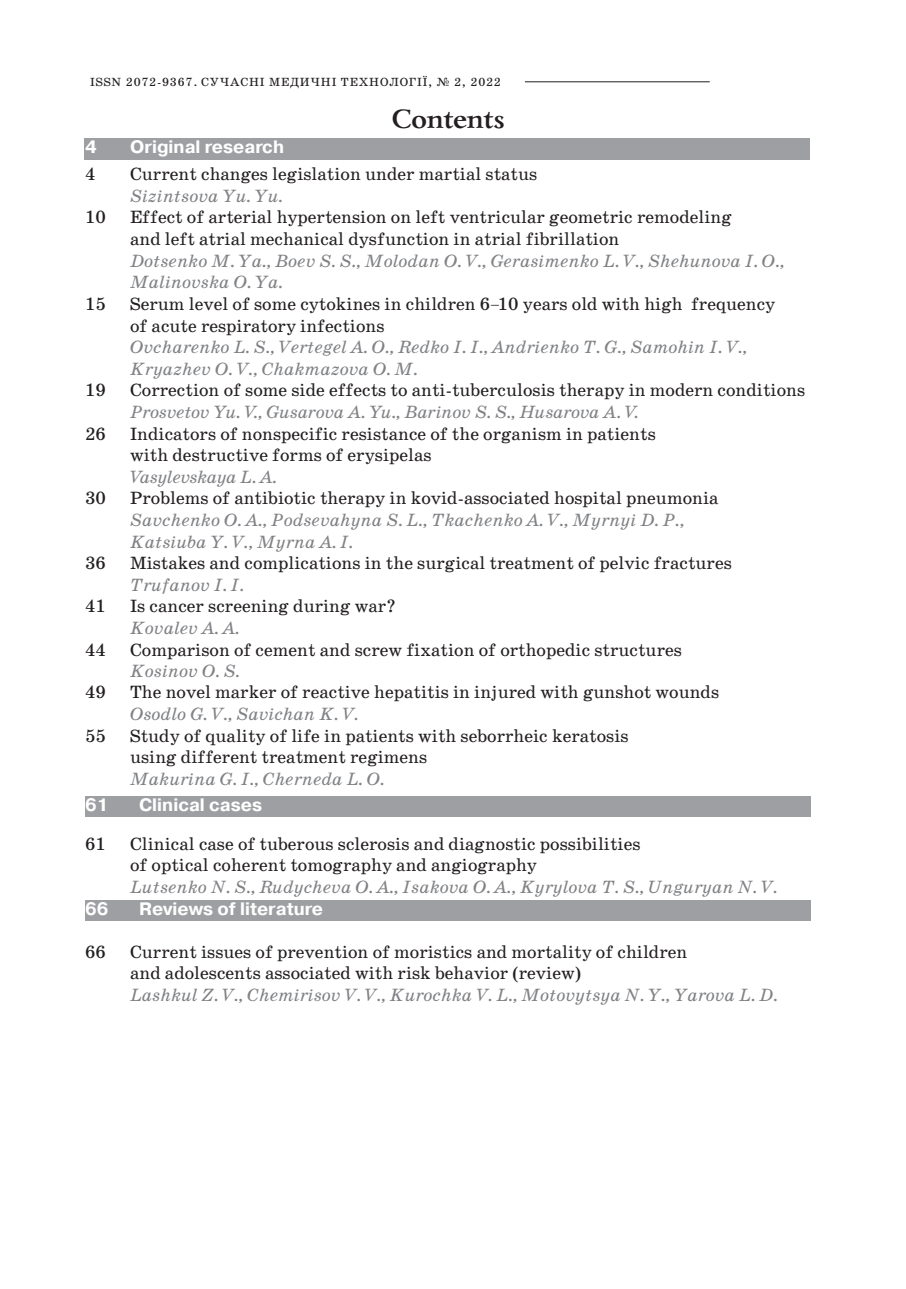
<style>
.page{position:relative;width:906px;height:1289px;background:#fff}
.page>*{position:absolute;margin:0;border:0;box-sizing:border-box;transform-origin:0 0}
.t1{font:700 27px "Lazurski C";color:#231f20}
.t2{font:18px/21.6px "School Book C";color:#231f20}
.t3{font:italic 18px/21.6px "School Book C";color:#808285}
.t4{font:700 18px "Pragmatica C";color:#fff}
.t5{font:italic 18px "School Book C";letter-spacing:-.03em;color:#808285}
.t6{font:12px "School Book C";letter-spacing:.07em;color:#231f20}
.s1{font-size:15px}
</style>
<div class="page">
<hr style="left:525px;top:81px;width:185px;height:1px;background:#231f20">
<div style="left:84px;top:138px;width:725px;height:21px;background:#9d9fa2"></div>
<div style="left:85px;top:796px;width:725px;height:21px;background:#9d9fa2"></div>
<div style="left:85px;top:900px;width:725px;height:21px;background:#9d9fa2"></div>
<p class="t6" style="left:90px;top:75px;width:412px">ISSN 2072-9367. СУЧАСНI МЕДИЧНI ТЕХНОЛОГІЇ, № 2, 2022</p>
<h1 class="t1" style="left:390px;top:102px;width:113px">Contents</h1>
<p class="t4" style="left:85px;top:137px;width:13px">4</p>
<p class="t4" style="left:130px;top:137px;width:155px">Original research</p>
<p class="t2" style="left:85px;top:164px;width:12px">4</p>
<p class="t2" style="left:130px;top:164px;width:409px">Current changes legislation under martial status</p>
<p class="t3" style="left:130px;top:185px;width:154px">Sizintsova Yu. Yu.</p>
<p class="t2" style="left:85px;top:207px;width:22px">10</p>
<p class="t2" style="left:130px;top:207px;width:603px">Effect of arterial hypertension on left ventricular geometric remodeling and left atrial mechanical dysfunction in atrial fibrillation</p>
<p class="t3" style="left:130px;top:250px;width:655px">Dotsenko M. Ya., Boev S. S., Molodan O. V., Gerasimenko L. V., Shehunova I. O.,<br>Malinovska O. Ya.</p>
<p class="t2" style="left:85px;top:293px;width:22px">15</p>
<p class="t2" style="left:130px;top:293px;width:647px">Serum level of some cytokines in children 6<span class="s1">–</span>10 years old with high frequency of acute respiratory infections</p>
<p class="t3" style="left:130px;top:336px;width:618px">Ovcharenko L. S., Vertegel A. O., Redko I. I., Andrienko T. G., Samohin I. V.,<br>Kryazhev O. V., Chakmazova O. M.</p>
<p class="t2" style="left:85px;top:380px;width:22px">19</p>
<p class="t2" style="left:130px;top:380px;width:676px">Correction of some side effects to anti-tuberculosis therapy in modern conditions</p>
<p class="t3" style="left:130px;top:401px;width:509px">Prosvetov Yu. V., Gusarova A. Yu., Barinov S. S., Husarova A. V.</p>
<p class="t2" style="left:85px;top:423px;width:22px">26</p>
<p class="t2" style="left:130px;top:423px;width:527px">Indicators of nonspecific resistance of the organism in patients with destructive forms of erysipelas</p>
<p class="t5" style="left:130px;top:466px;width:148px">Vasylevskaya L. A.</p>
<p class="t2" style="left:85px;top:488px;width:22px">30</p>
<p class="t2" style="left:130px;top:488px;width:590px">Problems of antibiotic therapy in kovid-associated hospital pneumonia</p>
<p class="t3" style="left:130px;top:509px;width:555px">Savchenko O. A., Podsevahyna S. L., Tkachenko A. V., Myrnyi D. P.,<br>Katsiuba Y. V., Myrna A. I.</p>
<p class="t2" style="left:85px;top:552px;width:22px">36</p>
<p class="t2" style="left:130px;top:552px;width:603px">Mistakes and complications in the surgical treatment of pelvic fractures</p>
<p class="t3" style="left:130px;top:574px;width:115px">Trufanov I. I.</p>
<p class="t2" style="left:85px;top:596px;width:22px">41</p>
<p class="t2" style="left:130px;top:596px;width:267px">Is cancer screening during war?</p>
<p class="t3" style="left:130px;top:617px;width:111px">Kovalev A. A.</p>
<p class="t2" style="left:85px;top:639px;width:22px">44</p>
<p class="t2" style="left:130px;top:639px;width:553px">Comparison of cement and screw fixation of orthopedic structures</p>
<p class="t3" style="left:130px;top:660px;width:111px">Kosinov O. S.</p>
<p class="t2" style="left:85px;top:681px;width:22px">49</p>
<p class="t2" style="left:130px;top:681px;width:590px">The novel marker of reactive hepatitis in injured with gunshot wounds</p>
<p class="t3" style="left:130px;top:703px;width:230px">Osodlo G. V., Savichan K. V.</p>
<p class="t2" style="left:85px;top:725px;width:22px">55</p>
<p class="t2" style="left:130px;top:725px;width:500px">Study of quality of life in patients with seborrheic keratosis using different treatment regimens</p>
<p class="t3" style="left:130px;top:768px;width:256px">Makurina G. I., Cherneda L. O.</p>
<p class="t4" style="left:85px;top:794px;width:25px">61</p>
<p class="t4" style="left:139px;top:794px;width:125px">Clinical cases</p>
<p class="t2" style="left:85px;top:833px;width:22px">61</p>
<p class="t2" style="left:130px;top:833px;width:512px">Clinical case of tuberous sclerosis and diagnostic possibilities of optical coherent tomography and angiography</p>
<p class="t3" style="left:130px;top:876px;width:648px">Lutsenko N. S., Rudycheva O. A., Isakova O. A., Kyrylova T. S., Unguryan N. V.</p>
<p class="t4" style="left:85px;top:898px;width:25px">66</p>
<p class="t4" style="left:139px;top:898px;width:186px">Reviews of literature</p>
<p class="t2" style="left:85px;top:941px;width:22px">66</p>
<p class="t2" style="left:130px;top:941px;width:559px">Current issues of prevention of moristics and mortality of children and adolescents associated with risk behavior (review)</p>
<p class="t3" style="left:130px;top:984px;width:649px">Lashkul Z. V., Chemirisov V. V., Kurochka V. L., Motovytsya N. Y., Yarova L. D.</p>
</div>
